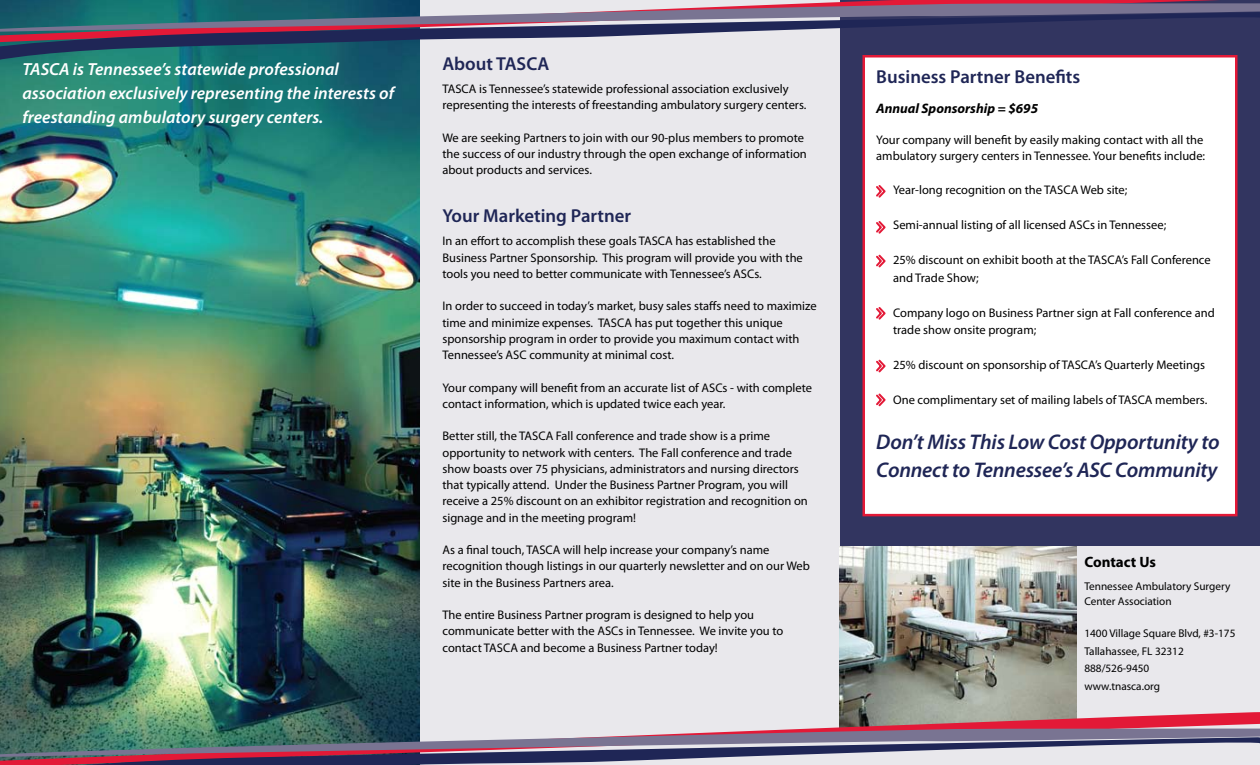
<style>
.page{position:relative;width:1260px;height:765px;background:#fff}
.page>*{position:absolute;margin:0;border:0;box-sizing:border-box;transform-origin:0 0}
.t1{font:italic 600 21.25px/27.5px "Myriad Pro";letter-spacing:-.01em;color:#1f2656}
.t2{font:600 18.75px "Myriad Pro";color:#1f2656}
.t3{font:italic 600 17.5px/23.8px "Myriad Pro";color:#fff}
.t4{font:700 15px "Myriad Pro";color:#000}
.t5{font:italic 700 13.75px "Myriad Pro";color:#000}
.t6{font:12.5px/16.2px "Myriad Pro";color:#000}
.t7{font:11.25px/17.5px "Myriad Pro";color:#000}
</style>
<div class="page">
<div style="left:408px;top:0;width:454px;height:765px;background:#e9e8ec"></div>
<img style="left:0;top:62px;width:420px;height:649px">
<div style="left:840px;top:0;width:420px;height:765px;background:#323560"></div>
<div style="left:840px;top:547px;width:420px;height:218px;background:#e9e8ec"></div>
<img style="left:840px;top:547px;width:237px;height:164px">
<img style="left:0;top:711px;width:1260px;height:17px">
<svg style="left:0;top:728px;width:1260px;height:37px"></svg>
<svg style="left:0;top:0;width:1218px;height:3px"></svg>
<svg style="left:0;top:33px;width:697px;height:29px"></svg>
<svg style="left:0;top:3px;width:1260px;height:30px"></svg>
<div style="left:864px;top:56px;width:372px;height:459px;background:#fff"></div>
<div style="left:862px;top:55px;width:376px;height:461px;border:2px solid #e31937"></div>
<svg style="left:876px;top:185px;width:10px;height:13px"></svg>
<svg style="left:876px;top:221px;width:10px;height:13px"></svg>
<svg style="left:876px;top:254px;width:10px;height:14px"></svg>
<svg style="left:876px;top:307px;width:10px;height:13px"></svg>
<svg style="left:876px;top:359px;width:10px;height:14px"></svg>
<svg style="left:876px;top:393px;width:10px;height:14px"></svg>
<h2 class="t2" style="left:442px;top:52px;width:108px">About TASCA</h2>
<p class="t6" style="left:442px;top:80px;width:365px">TASCA is Tennessee’s statewide professional association exclusively representing the interests of freestanding ambulatory surgery centers.</p>
<p class="t6" style="left:442px;top:129px;width:366px">We are seeking Partners to join with our 90-plus members to promote the success of our industry through the open exchange of information about products and services.</p>
<h2 class="t2" style="left:442px;top:203px;width:190px">Your Marketing Partner</h2>
<p class="t6" style="left:442px;top:233px;width:362px">In an effort to accomplish these goals TASCA has established the<br>Business Partner Sponsorship. This program will provide you with the tools you need to better communicate with Tennessee’s ASCs.</p>
<p class="t6" style="left:442px;top:298px;width:376px">In order to succeed in today’s market, busy sales staffs need to maximize time and minimize expenses. TASCA has put together this unique sponsorship program in order to provide you maximum contact with Tennessee’s ASC community at minimal cost.</p>
<p class="t6" style="left:442px;top:379px;width:371px">Your company will benefit from an accurate list of ASCs - with complete contact information, which is updated twice each year.</p>
<p class="t6" style="left:442px;top:428px;width:367px">Better still, the TASCA Fall conference and trade show is a prime opportunity to network with centers. The Fall conference and trade show boasts over 75 physicians, administrators and nursing directors that typically attend. Under the Business Partner Program, you will receive a 25% discount on an exhibitor registration and recognition on signage and in the meeting program!</p>
<p class="t6" style="left:442px;top:542px;width:369px">As a final touch, TASCA will help increase your company’s name recognition though listings in our quarterly newsletter and on our Web site in the Business Partners area.</p>
<p class="t6" style="left:442px;top:607px;width:342px">The entire Business Partner program is designed to help you communicate better with the ASCs in Tennessee. We invite you to contact TASCA and become a Business Partner today!</p>
<h3 class="t3" style="left:22px;top:57px;width:373px">TASCA is Tennessee’s statewide professional association exclusively representing the interests of freestanding ambulatory surgery centers.</h3>
<h2 class="t2" style="left:876px;top:65px;width:206px">Business Partner Benefits</h2>
<p class="t5" style="left:876px;top:99px;width:163px">Annual Sponsorship = $695</p>
<p class="t6" style="left:876px;top:132px;width:330px">Your company will benefit by easily making contact with all the ambulatory surgery centers in Tennessee. Your benefits include:</p>
<p class="t6" style="left:893px;top:182px;width:236px">Year-long recognition on the TASCA Web site;</p>
<p class="t6" style="left:893px;top:217px;width:275px">Semi-annual listing of all licensed ASCs in Tennessee;</p>
<p class="t6" style="left:893px;top:251px;width:319px;line-height:17.5px">25% discount on exhibit booth at the TASCA’s Fall Conference and Trade Show;</p>
<p class="t6" style="left:893px;top:303px;width:323px;line-height:17.5px">Company logo on Business Partner sign at Fall conference and trade show onsite program;</p>
<p class="t6" style="left:893px;top:357px;width:313px">25% discount on sponsorship of TASCA’s Quarterly Meetings</p>
<p class="t6" style="left:893px;top:392px;width:316px">One complimentary set of mailing labels of TASCA members.</p>
<h1 class="t1" style="left:876px;top:428px;width:345px">Don’t Miss This Low Cost Opportunity to<br>Connect to Tennessee’s ASC Community</h1>
<p class="t4" style="left:1084px;top:552px;width:73px">Contact Us</p>
<p class="t7" style="left:1084px;top:578px;width:147px;line-height:15px">Tennessee Ambulatory Surgery<br>Center Association</p>
<p class="t7" style="left:1084px;top:625px;width:153px">1400 Village Square Blvd, #3-175<br>Tallahassee, FL 32312<br>888/526-9450<br>www.tnasca.org</p>
</div>
